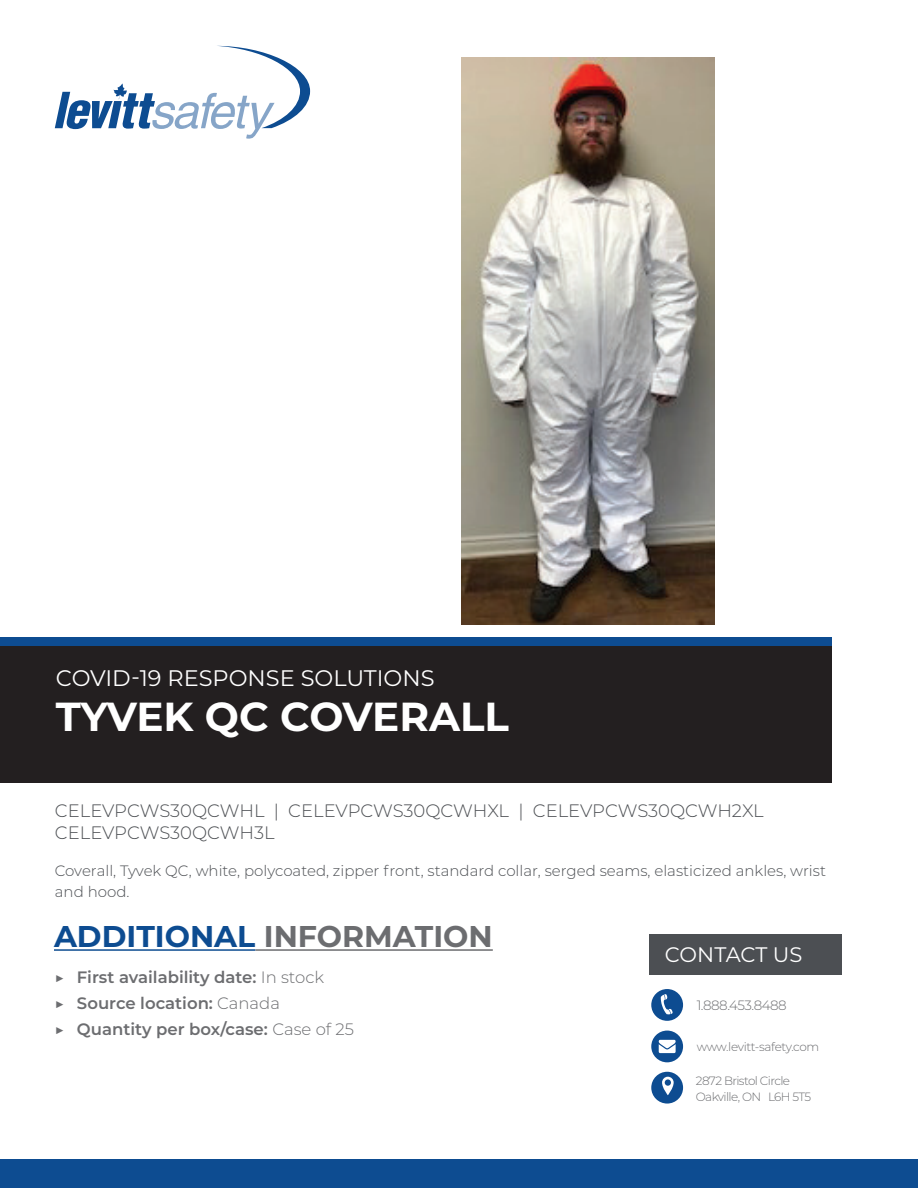
<style>
.page{position:relative;width:918px;height:1188px;background:#fff}
.page>*{position:absolute;margin:0;border:0;box-sizing:border-box;transform-origin:0 0}
.t1{font:700 40.5px "Montserrat";letter-spacing:-.005em;color:#fff}
.t2{font:700 30px "Montserrat";color:#6c6d70}
.t3{font:22.5px "Montserrat";color:#fff}
.t4{font:21px "Montserrat";letter-spacing:-.01em;color:#fff}
.t5{font:300 18px/22.5px "Montserrat";color:#4c4f53}
.t6{font:600 16.5px/26.2px "Montserrat";color:#6c6d70}
.t7{font:300 15px/21px "Montserrat";color:#4c4f53}
.t8{font:300 13.5px "Montserrat";letter-spacing:-.04em;color:#6c6d70}
.t9{font:300 12px/16.5px "Montserrat";letter-spacing:-.05em;color:#6c6d70}
.t10{font:300 12px "Montserrat";letter-spacing:-.03em;color:#6c6d70}
.s1{color:#0d4c91}
.s2{font-weight:400}
.s3{font-weight:300}
</style>
<div class="page">
<img style="left:461px;top:57px;width:254px;height:567px">
<div style="left:0;top:637px;width:832px;height:145px;background:#0d4c91"></div>
<div style="left:0;top:646px;width:832px;height:137px;background:#231f20"></div>
<svg style="left:55px;top:46px;width:255px;height:93px"></svg>
<hr style="left:54px;top:949px;width:201px;height:2px;background:#0d4c91">
<hr style="left:255px;top:949px;width:238px;height:2px;background:#6c6d70">
<div style="left:0;top:1159px;width:918px;height:29px;background:#0d4c91"></div>
<div style="left:651px;top:989px;width:32px;height:32px;background:#0d4c91;border-radius:50%"></div>
<div style="left:651px;top:1031px;width:32px;height:31px;background:#0d4c91;border-radius:50%"></div>
<div style="left:651px;top:1072px;width:32px;height:32px;background:#0d4c91;border-radius:50%"></div>
<div style="left:649px;top:935px;width:193px;height:40px;background:#4c4f53"></div>
<svg style="left:661px;top:994px;width:12px;height:20px"></svg>
<svg style="left:659px;top:1040px;width:17px;height:13px"></svg>
<svg style="left:662px;top:1077px;width:12px;height:18px"></svg>
<h3 class="t3" style="left:56px;top:662px;width:380px">COVID-19 RESPONSE SOLUTIONS</h3>
<h1 class="t1" style="left:56px;top:687px;width:455px">TYVEK QC COVERALL</h1>
<p class="t5" style="left:55px;top:798px;width:710px">CELEVPCWS30QCWHL | CELEVPCWS30QCWHXL | CELEVPCWS30QCWH2XL<br>CELEVPCWS30QCWH3L</p>
<p class="t7" style="left:55px;top:860px;width:773px">Coverall, Tyvek QC, white, polycoated, zipper front, standard collar, serged seams, elasticized ankles, wrist and hood.</p>
<h2 class="t2" style="left:54px;top:915px;width:440px"><span class="s1">ADDITIONAL</span> INFORMATION</h2>
<p class="t6" style="left:54px;top:963px;width:301px"><span class="s2">▶</span> First availability date: <span class="s3">In stock<br></span><span class="s2">▶</span> Source location: <span class="s3">Canada<br></span><span class="s2">▶</span> Quantity per box/case: <span class="s3">Case of 25</span></p>
<h3 class="t4" style="left:665px;top:940px;width:139px">CONTACT US</h3>
<p class="t8" style="left:697px;top:996px;width:91px">1.888.453.8488</p>
<p class="t10" style="left:697px;top:1039px;width:124px">www.levitt-safety.com</p>
<p class="t9" style="left:696px;top:1072px;width:117px">2872 Bristol Circle<br>Oakville, ON L6H 5T5</p>
</div>
